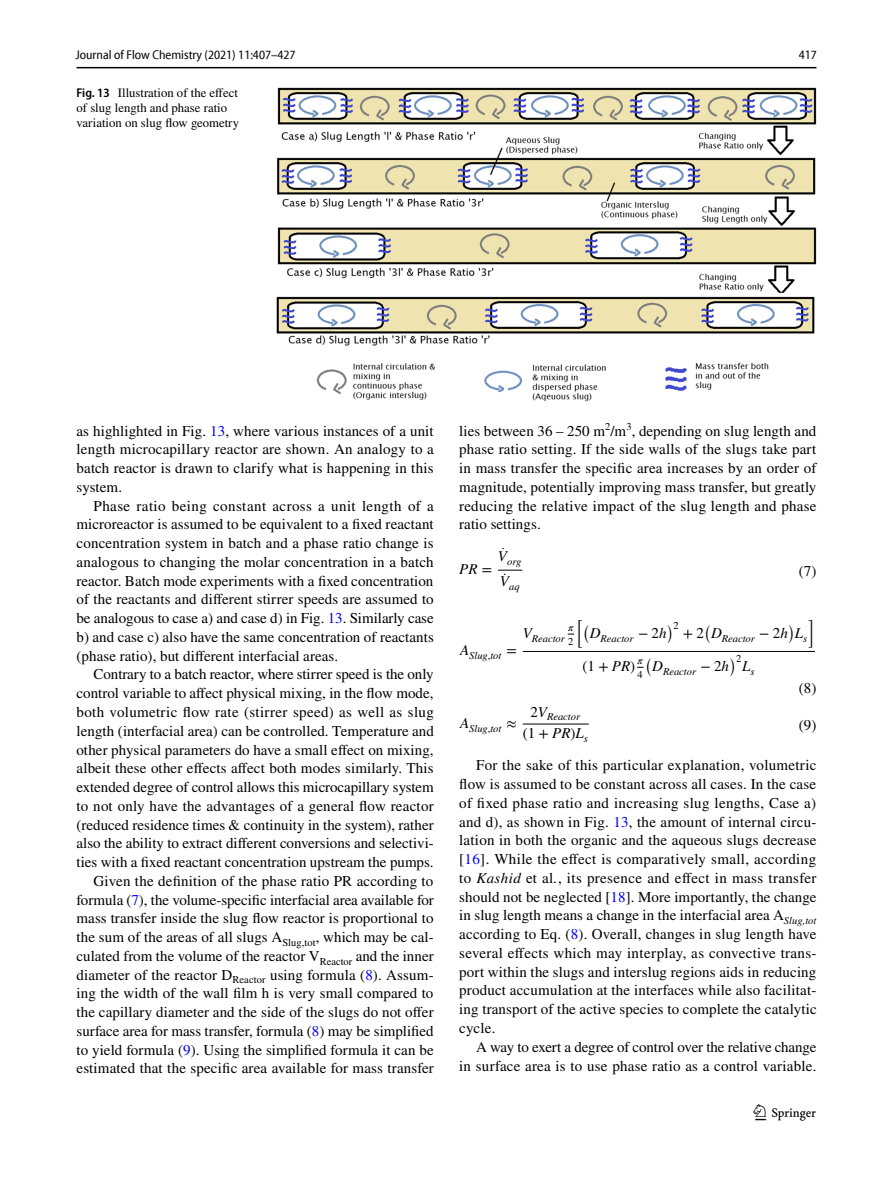
<style>
.page{position:relative;width:893px;height:1187px;background:#fff}
.page>*{position:absolute;margin:0;border:0;box-sizing:border-box;transform-origin:0 0}
.t1{font:22.5px "Springnew Regular 3";color:#000}
.t2{font:15px/18.8px "STIX";letter-spacing:.005em;color:#000;text-align:justify}
.t3{font:15px "STIX Math Extensions Regular 3";color:#000}
.t4{font:15px "STIX Math Regular 10";color:#000}
.t5{font:15px "STIX Math Regular 8";color:#000}
.t6{font:15px "STIX General Italic 10";color:#000}
.t7{font:15px "STIX General Italic 11";color:#000}
.t8{font:12.75px/15px "STIX";color:#000}
.t9{font:semi-condensed 12.75px "Myriad Pro Unic";color:#000}
.t10{font:10.5px "STIX General Italic 11";color:#000}
.t11{font:10.5px "STIX General Italic 9";color:#000}
.t12{font:10.5px "STIX General Italic 10";color:#000}
.t13{font:10.5px "STIX Math Italic 6";color:#000}
.t14{font:10.5px "STIX General Regular 7";color:#000}
.s1{font-family:"Myriad Pro";font-weight:600;font-stretch:semi-condensed}
.s2{color:#00f}
.s3{font-family:"STIX Math Regular 9"}
.s4{font-family:"STIX General Regular 7"}
.s5{font-family:"STIX General Italic 11"}
.s6{font-family:"STIX General Regular 6"}
.s7{font-family:"STIX General Italic 9"}
.s8{font-style:italic}
</style>
<div class="page">
<hr style="left:77px;top:67px;width:739px;height:1px;background:#000">
<svg style="left:498px;top:569px;width:24px;height:1px"></svg>
<hr style="left:523px;top:651px;width:292px;height:1px;background:#000">
<hr style="left:523px;top:723px;width:66px;height:1px;background:#000">
<img style="left:276px;top:88px;width:540px;height:313px">
<p class="t9" style="left:76px;top:50px;width:222px">Journal of Flow Chemistry (2021) 11:407–427</p>
<p class="t9" style="left:799px;top:50px;width:20px">417</p>
<p class="t8" style="left:77px;top:86px;width:164px"><span class="s1">Fig. 13</span> Illustration of the effect of slug length and phase ratio variation on slug flow geometry</p>
<p class="t2" style="left:77px;top:422px;width:359px">as highlighted in Fig. <span class="s2">13</span>, where various instances of a unit length microcapillary reactor are shown. An analogy to a batch reactor is drawn to clarify what is happening in this system.</p>
<p class="t2" style="left:77px;top:497px;width:359px;text-indent:17px">Phase ratio being constant across a unit length of a microreactor is assumed to be equivalent to a fixed reactant concentration system in batch and a phase ratio change is analogous to changing the molar concentration in a batch reactor. Batch mode experiments with a fixed concentration of the reactants and different stirrer speeds are assumed to be analogous to case a) and case d) in Fig. <span class="s2">13</span>. Similarly case b) and case c) also have the same concentration of reactants (phase ratio), but different interfacial areas.</p>
<p class="t2" style="left:77px;top:666px;width:359px;text-align:right">Contrary to a batch reactor, where stirrer speed is the only control variable to affect physical mixing, in the flow mode, both volumetric flow rate (stirrer speed) as well as slug length (interfacial area) can be controlled. Temperature and other physical parameters do have a small effect on mixing, albeit these other effects affect both modes similarly. This extended degree of control allows this microcapillary system to not only have the advantages of a general flow reactor (reduced residence times &amp; continuity in the system), rather also the ability to extract different conversions and selectivi&shy;ties with a fixed reactant concentration upstream the pumps.<br>Given the definition of the phase ratio PR according to formula (<span class="s2">7</span>), the volume-specific interfacial area available for mass transfer inside the slug flow reactor is proportional to the sum of the areas of all slugs A<sub>Slug,tot</sub>, which may be cal&shy;culated from the volume of the reactor V<sub>Reactor</sub> and the inner diameter of the reactor D<sub>Reactor</sub> using formula (<span class="s2">8</span>). Assum&shy;ing the width of the wall film h is very small compared to the capillary diameter and the side of the slugs do not offer surface area for mass transfer, formula (<span class="s2">8</span>) may be simplified to yield formula (<span class="s2">9</span>). Using the simplified formula it can be estimated that the specific area available for mass transfer</p>
<p class="t2" style="left:459px;top:422px;width:359px">lies between 36 – 250 m<sup>2</sup>/m<sup>3</sup>, depending on slug length and phase ratio setting. If the side walls of the slugs take part in mass transfer the specific area increases by an order of magnitude, potentially improving mass transfer, but greatly reducing the relative impact of the slug length and phase ratio settings.</p>
<p class="t6" style="left:498px;top:550px;width:11px">V<sup>̇</sup></p>
<p class="t12" style="left:507px;top:557px;width:16px">org</p>
<p class="t6" style="left:500px;top:576px;width:11px">V<sup>̇</sup></p>
<p class="t12" style="left:509px;top:582px;width:12px">aq</p>
<p class="t6" style="left:459px;top:563px;width:34px">PR <span class="s3">=</span></p>
<p class="t2" style="left:799px;top:562px;width:19px">(7)</p>
<p class="t3" style="left:576px;top:609px;width:15px">[(</p>
<p class="t10" style="left:590px;top:634px;width:78px"><sup>D</sup>Reactor <sup>−</sup> <sup>2</sup><sup>h</sup></p>
<p class="t3" style="left:667px;top:612px;width:14px">)<sub>2</sub></p>
<p class="t4" style="left:683px;top:627px;width:23px">+<span class="s4">2</span></p>
<p class="t3" style="left:704px;top:612px;width:9px">(</p>
<p class="t10" style="left:711px;top:634px;width:78px"><sup>D</sup>Reactor <sup>−</sup> <sup>2</sup><sup>h</sup></p>
<p class="t3" style="left:788px;top:612px;width:9px">)</p>
<p class="t7" style="left:795px;top:627px;width:14px">L<sub>s</sub></p>
<p class="t3" style="left:808px;top:607px;width:8px">]</p>
<p class="t4" style="left:582px;top:660px;width:54px">(<span class="s4">1</span> + <span class="s5">PR</span>)</p>
<p class="t13" style="left:637px;top:657px;width:7px">𝜋</p>
<p class="t14" style="left:638px;top:671px;width:7px">4</p>
<p class="t10" style="left:523px;top:634px;width:44px"><sup>V</sup>Reactor</p>
<p class="t13" style="left:568px;top:624px;width:7px">𝜋</p>
<p class="t14" style="left:568px;top:638px;width:7px">2</p>
<p class="t10" style="left:460px;top:651px;width:58px"><sup>A</sup>Slug<span class="s4">,</span>tot <sup>=</sup></p>
<p class="t3" style="left:645px;top:645px;width:9px">(</p>
<p class="t10" style="left:652px;top:667px;width:78px"><sup>D</sup>Reactor <sup>−</sup> <sup>2</sup><sup>h</sup></p>
<p class="t3" style="left:729px;top:645px;width:14px">)<sub>2</sub></p>
<p class="t7" style="left:742px;top:660px;width:14px">L<sub>s</sub></p>
<p class="t2" style="left:799px;top:679px;width:19px">(8)</p>
<p class="t11" style="left:530px;top:713px;width:51px"><sup>2</sup><sup>V</sup>Reactor</p>
<p class="t5" style="left:523px;top:727px;width:67px">(<span class="s6">1</span> + <span class="s7">PR</span>)<span class="s7">L</span><sub>s</sub></p>
<p class="t11" style="left:460px;top:724px;width:58px"><sup>A</sup>Slug<span class="s6">,</span>tot <sup>≈</sup></p>
<p class="t2" style="left:799px;top:716px;width:19px">(9)</p>
<p class="t2" style="left:459px;top:757px;width:359px;text-indent:17px">For the sake of this particular explanation, volumetric flow is assumed to be constant across all cases. In the case of fixed phase ratio and increasing slug lengths, Case a) and d), as shown in Fig. <span class="s2">13</span>, the amount of internal circu&shy;lation in both the organic and the aqueous slugs decrease [<span class="s2">16</span>]. While the effect is comparatively small, according to <span class="s8">Kashid</span> et al<span class="s8">.</span>, its presence and effect in mass transfer should not be neglected [<span class="s2">18</span>]. More importantly, the change in slug length means a change in the interfacial area A<sub>Slug,tot </sub>according to Eq. (<span class="s2">8</span>). Overall, changes in slug length have several effects which may interplay, as convective trans&shy;port within the slugs and interslug regions aids in reducing product accumulation at the interfaces while also facilitat&shy;ing transport of the active species to complete the catalytic cycle.</p>
<p class="t2" style="left:459px;top:1038px;width:359px;text-align:right">A way to exert a degree of control over the relative change<br>in surface area is to use phase ratio as a control variable.</p>
<h1 class="t1" style="left:755px;top:1104px;width:62px">1 3</h1>
</div>
